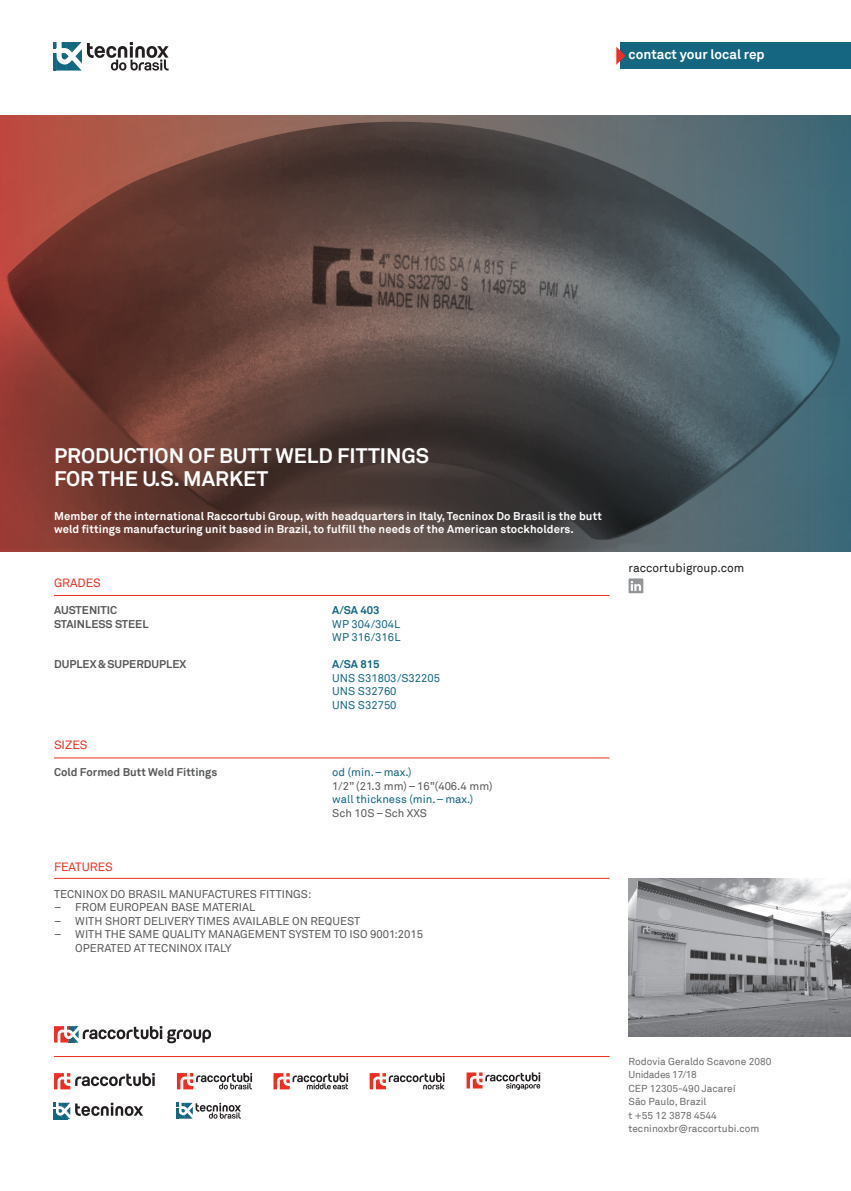
<style>
.page{position:relative;width:851px;height:1191px;background:#fff}
.page>*{position:absolute;margin:0;border:0;box-sizing:border-box;transform-origin:0 0}
.t1{font:700 21px/22.4px "Akkurat";color:#fff}
.t2{font:700 13.5px "Akkurat";color:#fff}
.t3{font:12px "Akkurat";color:#ee2e22}
.t4{font:12px "Akkurat";color:#231f20}
.t5{font:11.25px/13.5px "Akkurat";color:#57585a}
.t6{font:700 11.25px/13.5px "Akkurat";letter-spacing:.01em;color:#fff}
.t7{font:11.25px/13.5px "Akkurat";color:#156781}
.t8{font:700 11.25px/13.5px "Akkurat";color:#57585a}
.t9{font:700 11.25px "Akkurat";color:#156781}
.t10{font:10.2px/13.5px "Akkurat";color:#6c6d70}
</style>
<div class="page">
<div style="left:620px;top:43px;width:230px;height:26px;background:#156781"></div>
<svg style="left:0;top:116px;width:850px;height:435px;background:#5c4c4a"></svg>
<hr style="left:54px;top:595px;width:555px;height:1px;background:#ee2e22">
<hr style="left:54px;top:757px;width:555px;height:1px;background:#ee2e22">
<hr style="left:54px;top:878px;width:555px;height:1px;background:#ee2e22">
<hr style="left:54px;top:1056px;width:555px;height:1px;background:#ee2e22">
<svg style="left:53px;top:42px;width:115px;height:29px"></svg>
<svg style="left:54px;top:1073px;width:101px;height:16px"></svg>
<svg style="left:54px;top:1102px;width:89px;height:17px"></svg>
<svg style="left:466px;top:1072px;width:74px;height:18px"></svg>
<svg style="left:273px;top:1073px;width:75px;height:16px"></svg>
<svg style="left:177px;top:1073px;width:75px;height:16px"></svg>
<svg style="left:177px;top:1102px;width:64px;height:16px"></svg>
<svg style="left:369px;top:1073px;width:75px;height:16px"></svg>
<svg style="left:628px;top:578px;width:15px;height:15px"></svg>
<svg style="left:54px;top:1026px;width:157px;height:17px"></svg>
<img style="left:628px;top:878px;width:222px;height:158px">
<svg style="left:616px;top:47px;width:9px;height:18px"></svg>
<p class="t2" style="left:628px;top:46px;width:138px">contact your local rep</p>
<h1 class="t1" style="left:54px;top:445px;width:376px">PRODUCTION OF BUTT WELD FITTINGS<br>FOR THE U.S. MARKET</h1>
<p class="t6" style="left:54px;top:509px;width:549px">Member of the international Raccortubi Group, with headquarters in Italy, Tecninox Do Brasil is the butt weld fittings manufacturing unit based in Brazil, to fulfill the needs of the American stockholders.</p>
<p class="t3" style="left:54px;top:576px;width:48px">GRADES</p>
<p class="t8" style="left:54px;top:603px;width:96px">AUSTENITIC<br>STAINLESS STEEL</p>
<p class="t8" style="left:54px;top:657px;width:134px">DUPLEX&amp;SUPERDUPLEX</p>
<p class="t3" style="left:54px;top:738px;width:35px">SIZES</p>
<p class="t8" style="left:54px;top:765px;width:165px">Cold Formed Butt Weld Fittings</p>
<p class="t9" style="left:332px;top:603px;width:49px">A/SA 403</p>
<p class="t7" style="left:332px;top:617px;width:70px">WP 304/304L<br>WP 316/316L</p>
<p class="t9" style="left:332px;top:657px;width:49px">A/SA 815</p>
<p class="t7" style="left:332px;top:671px;width:109px">UNS S31803/S32205<br>UNS S32760<br>UNS S32750</p>
<p class="t7" style="left:332px;top:766px;width:81px">od (min.–max.)</p>
<p class="t5" style="left:332px;top:779px;width:162px">1/2” (21.3 mm)–16”(406.4 mm)</p>
<p class="t7" style="left:332px;top:793px;width:142px">wall thickness (min.–max.)</p>
<p class="t5" style="left:332px;top:806px;width:96px">Sch 10S–Sch XXS</p>
<p class="t3" style="left:54px;top:859px;width:60px">FEATURES</p>
<p class="t5" style="left:54px;top:887px;width:259px">TECNINOX DO BRASIL MANUFACTURES FITTINGS:</p>
<p class="t5" style="left:54px;top:901px;width:203px">– FROM EUROPEAN BASE MATERIAL</p>
<p class="t5" style="left:54px;top:914px;width:307px">– WITH SHORT DELIVERY TIMES AVAILABLE ON REQUEST</p>
<p class="t5" style="left:75px;top:928px;width:349px;text-indent:-21px">– WITH THE SAME QUALITY MANAGEMENT SYSTEM TO ISO 9001:2015<br>OPERATED AT TECNINOX ITALY</p>
<p class="t4" style="left:628px;top:560px;width:117px">raccortubigroup.com</p>
<p class="t10" style="left:628px;top:1055px;width:144px">Rodovia Geraldo Scavone 2080<br>Unidades 17/18<br>CEP 12305-490 Jacareí<br>São Paulo, Brazil<br>t +55 12 3878 4544 tecninoxbr@raccortubi.com</p>
</div>
